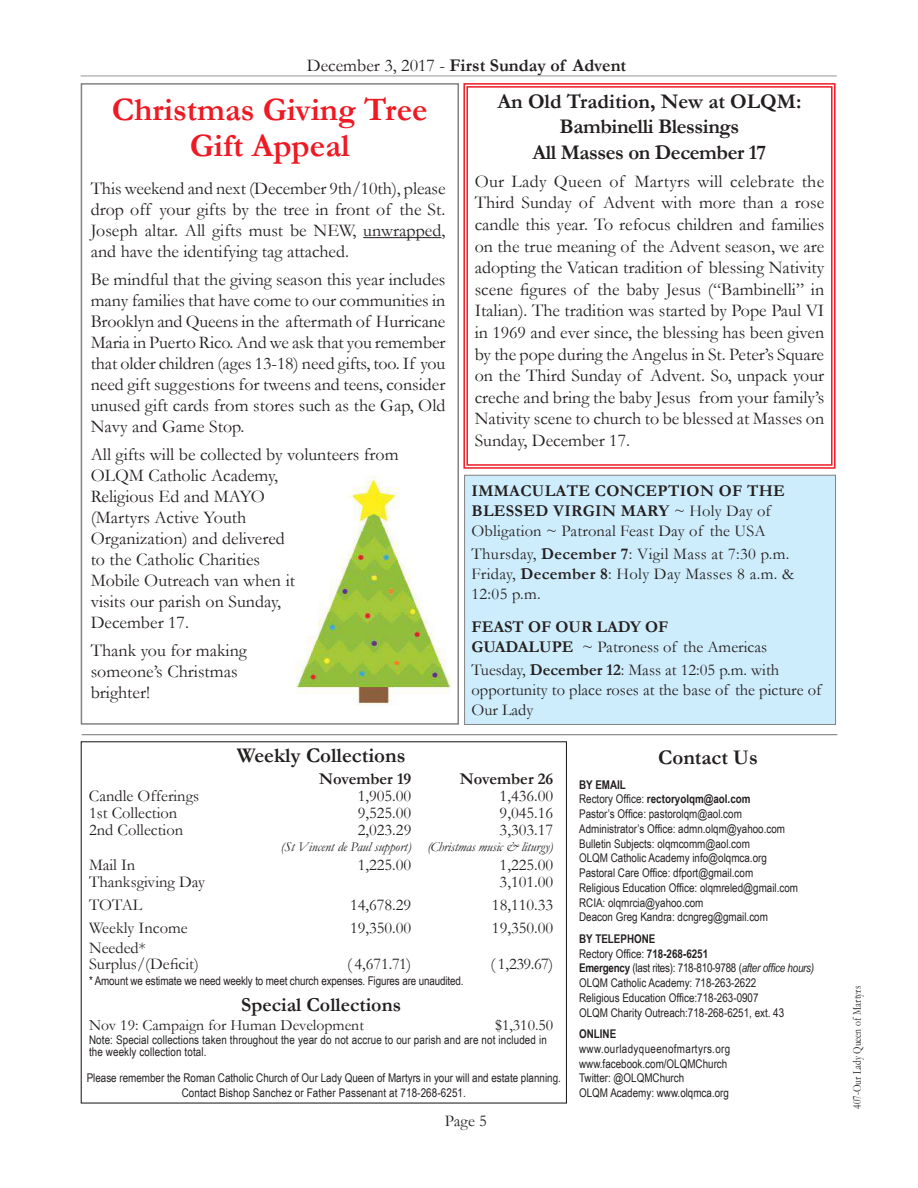
<style>
.page{position:relative;width:918px;height:1188px;background:#fff}
.page>*{position:absolute;margin:0;border:0;box-sizing:border-box;transform-origin:0 0}
.t1{font:700 33px/36px "Garamond";color:#ef1923;text-align:center}
.t2{font:700 21px/25.2px "Garamond";letter-spacing:-.02em;color:#241f1f;text-align:center}
.t3{font:700 21px "Garamond";color:#241f1f}
.t4{font:700 19.95px "Garamond";color:#241f1f}
.t5{font:18px/21px "Garamond";color:#241f1f;text-align:justify}
.t6{font:700 18px "Garamond";color:#241f1f}
.t7{font:16.5px/19.8px "Garamond";color:#241f1f}
.t8{font:700 16.5px "Garamond";color:#241f1f}
.t9{font:16.5px/19.8px "Garamond";letter-spacing:.02em;color:#241f1f}
.t10{font:15.75px "Garamond";color:#241f1f}
.t11{font:italic 13.5px "Garamond";color:#241f1f}
.t12{font:12px/14.7px "Arial Narrow";color:#241f1f}
.t13{font:12px "Garamond";color:#241f1f;scale:.8 1}
.t14{font:700 12px "Arial Narrow";color:#241f1f}
.s1{font-weight:400}
.s2{font-weight:700}
.s3{font-style:inherit}
.s4{font-style:italic}
</style>
<div class="page">
<hr style="left:82px;top:734px;width:755px;height:1px;background:#838182">
<hr style="left:81px;top:76px;width:756px;height:1px;background:#969698">
<svg style="left:463px;top:83px;width:373px;height:386px"></svg>
<div style="left:466px;top:86px;width:367px;height:380px;border:1px solid #ef1923"></div>
<div style="left:465px;top:475px;width:371px;height:249px;background:#ceedfc"></div>
<div style="left:464px;top:475px;width:372px;height:250px;border:1px solid #838182"></div>
<img style="left:296px;top:475px;width:155px;height:231px">
<hr style="left:363px;top:237px;width:79px;height:1px;background:#241f1f">
<div style="left:81px;top:83px;width:378px;height:642px;border:2px solid #838182"></div>
<p class="t6" style="left:307px;top:53px;width:321px"><span class="s1">December 3, 2017 -</span> First Sunday of Advent</p>
<p class="t2" style="left:497px;top:89px;width:306px">An Old Tradition, New at OLQM:<br>Bambinelli Blessings<br>All Masses on December 17</p>
<p class="t5" style="left:475px;top:170px;width:351px;line-height:21.6px">Our Lady Queen of Martyrs will celebrate the Third Sunday of Advent with more than a rose candle this year. To refocus children and families on the true meaning of the Advent season, we are adopting the Vatican tradition of blessing Nativity scene figures of the baby Jesus (“Bambinelli” in Italian). The tradition was started by Pope Paul VI in 1969 and ever since, the blessing has been given by the pope during the Angelus in St. Peter’s Square on the Third Sunday of Advent. So, unpack your creche and bring the baby Jesus from your family’s Nativity scene to church to be blessed at Masses on Sunday, December 17.</p>
<p class="t8" style="left:472px;top:480px;width:21px">Immacula</p>
<p class="t8" style="left:567px;top:480px;width:53px">te Concep</p>
<p class="t8" style="left:668px;top:480px;width:24px">tion</p>
<p class="t8" style="left:719px;top:480px;width:54px">of the</p>
<p class="t8" style="left:472px;top:499px;width:24px">Blessed</p>
<p class="t8" style="left:553px;top:499px;width:23px">Virgin</p>
<p class="t8" style="left:621px;top:499px;width:28px">Mary</p>
<h1 class="t1" style="left:112px;top:91px;width:317px">Christmas Giving Tree<br>Gift Appeal</h1>
<p class="t5" style="left:91px;top:178px;width:356px">This weekend and next (December 9th/10th), please drop off your gifts by the tree in front of the St.<br>Joseph altar. All gifts must be NEW, unwrapped, and have the identifying tag attached.</p>
<p class="t5" style="left:91px;top:268px;width:356px">Be mindful that the giving season this year includes many families that have come to our communities in Brooklyn and Queens in the aftermath of Hurricane Maria in Puerto Rico. And we ask that you remember that older children (ages 13-18) need gifts, too. If you need gift suggestions for tweens and teens, consider unused gift cards from stores such as the Gap, Old Navy and Game Stop.</p>
<p class="t5" style="left:91px;top:443px;width:309px;text-align:left">All gifts will be collected by volunteers from<br>OLQM Catholic Academy,<br>Religious Ed and MAYO<br>(Martyrs Active Youth<br>Organization) and delivered<br>to the Catholic Charities<br>Mobile Outreach van when it<br>visits our parish on Sunday,<br>December 17.</p>
<p class="t5" style="left:91px;top:639px;width:158px;text-align:left">Thank you for making someone’s Christmas brighter!</p>
<p class="t7" style="left:472px;top:500px;width:301px;text-indent:203px">~ Holy Day of<br>Obligation ~ Patronal Feast Day of the USA</p>
<p class="t9" style="left:472px;top:543px;width:324px">Thursday, <span class="s2">December 7</span>: Vigil Mass at 7:30 p.m.<br>Friday, <span class="s2">December 8</span>: Holy Day Masses 8 a.m. &amp;<br>12:05 p.m.</p>
<p class="t8" style="left:472px;top:615px;width:22px">Feas</p>
<p class="t8" style="left:513px;top:615px;width:108px">t of Our Lady</p>
<p class="t8" style="left:645px;top:615px;width:12px">of</p>
<p class="t8" style="left:472px;top:635px;width:25px">Guadalupe</p>
<p class="t7" style="left:472px;top:634px;width:309px;line-height:23.2px;text-indent:111px">~ Patroness of the Americas<br>Tuesday, <span class="s2">December 12</span>: Mass at 12:05 p.m. with</p>
<p class="t7" style="left:472px;top:679px;width:351px">opportunity to place roses at the base of the picture of<br>Our Lady</p>
<p class="t3" style="left:658px;top:743px;width:101px">Contact Us</p>
<p class="t12" style="left:579px;top:777px;width:220px"><span class="s2">By Email<br></span>Rectory Office: <span class="s2">rectoryolqm@aol.com<br></span>Pastor’s Office<span class="s3">:</span> pastorolqm@aol.com Administrator’s Office: admn.olqm@yahoo.com Bulletin Subjects: olqmcomm@aol.com<br>OLQM Catholic Academy info@olqmca.org Pastoral Care Office: dfport@gmail.com<br>Religious Education Office<span class="s3">:</span> olqmreled@gmail.com RCIA: olqmrcia@yahoo.com<br>Deacon Greg Kandra: dcngreg@gmail.com</p>
<p class="t12" style="left:579px;top:931px;width:237px"><span class="s2">By Telephone<br></span>Rectory Office: <span class="s2">718-268-6251<br>Emergency</span> (last rites): 718-810-9788 (<span class="s4">after office hours)<br></span>OLQM Catholic Academy: 718-263-2622<br>Religious Education Office:718-263-0907<br>OLQM Charity Outreach:718-268-6251, ext. 43</p>
<p class="t14" style="left:579px;top:1025px;width:37px">Online</p>
<p class="t12" style="left:579px;top:1041px;width:153px">www.ourladyqueenofmartyrs.org www.facebook.com/OLQMChurch<br>Twitter: @OLQMChurch<br>OLQM Academy: www.olqmca.org</p>
<p class="t3" style="left:237px;top:741px;width:170px">Weekly Collections</p>
<p class="t8" style="left:319px;top:768px;width:94px">November 19</p>
<p class="t8" style="left:460px;top:768px;width:95px">November 26</p>
<p class="t7" style="left:89px;top:786px;width:112px">Candle Offerings</p>
<p class="t7" style="left:358px;top:786px;width:55px">1,905.00</p>
<p class="t7" style="left:500px;top:786px;width:55px">1,436.00</p>
<p class="t7" style="left:89px;top:803px;width:90px">1st Collection</p>
<p class="t7" style="left:358px;top:803px;width:55px">9,525.00</p>
<p class="t7" style="left:500px;top:803px;width:55px">9,045.16</p>
<p class="t7" style="left:89px;top:820px;width:96px">2nd Collection</p>
<p class="t7" style="left:358px;top:820px;width:55px">2,023.29</p>
<p class="t11" style="left:281px;top:838px;width:132px">(St Vincent de Paul support)</p>
<p class="t7" style="left:500px;top:820px;width:55px">3,303.17</p>
<p class="t11" style="left:427px;top:838px;width:127px">(Christmas music &amp; liturgy)</p>
<p class="t7" style="left:89px;top:854px;width:48px">Mail In</p>
<p class="t7" style="left:358px;top:854px;width:55px">1,225.00</p>
<p class="t7" style="left:500px;top:854px;width:55px">1,225.00</p>
<p class="t7" style="left:89px;top:871px;width:118px">Thanksgiving Day</p>
<p class="t7" style="left:500px;top:871px;width:55px">3,101.00</p>
<p class="t7" style="left:89px;top:894px;width:55px">TOTAL</p>
<p class="t7" style="left:350px;top:894px;width:63px">14,678.29</p>
<p class="t7" style="left:492px;top:894px;width:63px">18,110.33</p>
<p class="t7" style="left:89px;top:917px;width:100px">Weekly Income<br>Needed*</p>
<p class="t7" style="left:350px;top:917px;width:63px">19,350.00</p>
<p class="t7" style="left:492px;top:917px;width:63px">19,350.00</p>
<p class="t7" style="left:89px;top:954px;width:111px">Surplus/(Deficit)</p>
<p class="t7" style="left:347px;top:954px;width:66px">( 4,671.71)</p>
<p class="t7" style="left:491px;top:954px;width:64px">( 1,239.67)</p>
<p class="t12" style="left:89px;top:973px;width:376px">* Amount we estimate we need weekly to meet church expenses. Figures are unaudited.</p>
<p class="t4" style="left:241px;top:992px;width:161px">Special Collections</p>
<p class="t10" style="left:89px;top:1014px;width:276px">Nov 19: Campaign for Human Development</p>
<p class="t10" style="left:495px;top:1014px;width:60px">$1,310.50</p>
<p class="t12" style="left:89px;top:1034px;width:459px;line-height:12px">Note: Special collections taken throughout the year do not accrue to our parish and are not included in the weekly collection total.</p>
<p class="t12" style="left:87px;top:1071px;width:476px;text-align:center">Please remember the Roman Catholic Church of Our Lady Queen of Martyrs in your will and estate planning.<br>Contact Bishop Sanchez or Father Passenant at 718-268-6251.</p>
<p class="t7" style="left:445px;top:1110px;width:43px">Page 5</p>
<p class="t13" style="left:849px;top:1109px;width:155px;rotate:-90deg">407-Our Lady Queen of Martyrs</p>
</div>
